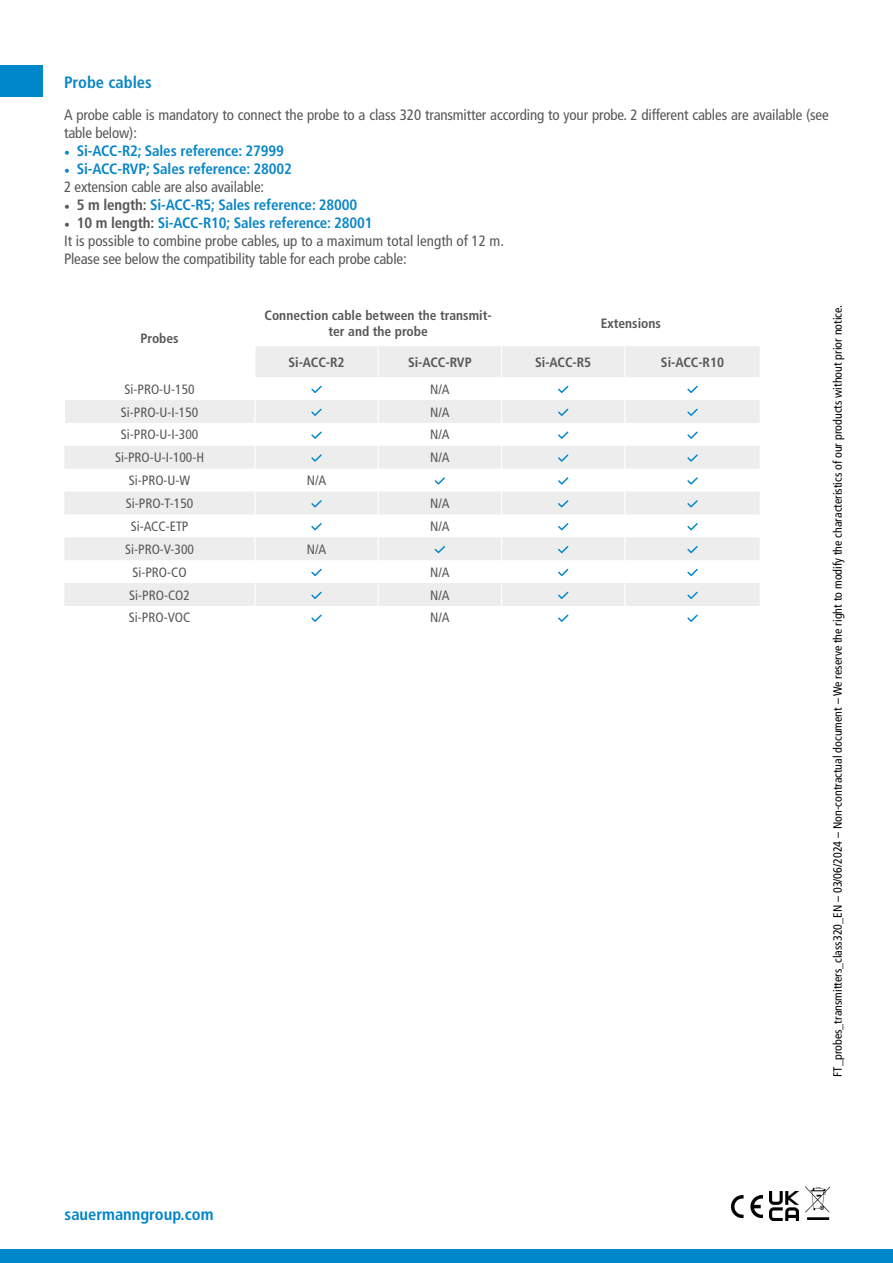
<style>
.page{position:relative;width:893px;height:1263px;background:#fff}
.page>*{position:absolute;margin:0;border:0;box-sizing:border-box;transform-origin:0 0}
.t1{font:700 condensed 16.5px "Frutiger LT Std";color:#0086ca}
.t2{font:700 condensed 16.5px "Frutiger LT Std";color:#0b86c8}
.t3{font:condensed 15px/18px "Frutiger LT Std";letter-spacing:-.01em;color:#575756}
.t4{font:700 condensed 15px "Frutiger LT Std";letter-spacing:-.01em;color:#0b86c8}
.t5{font:condensed 13.5px "Frutiger LT Std";color:#575756}
.t6{font:700 condensed 13.5px/16.2px "Frutiger LT Std";color:#575756;text-align:center}
.t7{font:condensed 12px "Frutiger LT Std";color:#000}
.s1{font-family:"Minion Pro";font-weight:400;font-stretch:normal}
.s2{font-family:"Minion Pro";font-stretch:normal;color:#0b86c8}
.s3{font-weight:700;color:#0b86c8}
.s4{font-family:"Minion Pro";font-weight:400;font-stretch:normal;color:#575756}
.s5{color:#575756}
.s6{font-family:"Minion Pro";font-stretch:normal}
.s7{font-weight:700}
.s8{color:#585856}
</style>
<div class="page">
<div style="left:0;top:1249px;width:893px;height:14px;background:#0086ca"></div>
<img style="left:770px;top:1192px;width:28px;height:28px">
<img style="left:806px;top:1187px;width:24px;height:32px">
<img style="left:731px;top:1195px;width:32px;height:22px">
<div style="left:0;top:65px;width:43px;height:32px;background:#0086ca"></div>
<svg style="left:64px;top:346px;width:696px;height:260px;fill:#ededed"></svg>
<hr style="left:64px;top:346px;width:1px;height:31px;background:#fff">
<svg style="left:64px;top:400px;width:1px;height:46px"></svg>
<hr style="left:254px;top:346px;width:1px;height:31px;background:#fff">
<hr style="left:378px;top:346px;width:1px;height:31px;background:#fff">
<hr style="left:501px;top:346px;width:1px;height:31px;background:#fff">
<hr style="left:624px;top:346px;width:1px;height:31px;background:#fff">
<svg style="left:254px;top:377px;width:1px;height:229px"></svg>
<svg style="left:378px;top:377px;width:1px;height:229px"></svg>
<svg style="left:501px;top:377px;width:1px;height:229px"></svg>
<svg style="left:624px;top:377px;width:1px;height:229px"></svg>
<svg style="left:311px;top:386px;width:11px;height:7px"></svg>
<svg style="left:558px;top:386px;width:10px;height:7px"></svg>
<svg style="left:687px;top:386px;width:11px;height:7px"></svg>
<svg style="left:311px;top:409px;width:11px;height:7px"></svg>
<svg style="left:558px;top:409px;width:10px;height:7px"></svg>
<svg style="left:687px;top:409px;width:11px;height:7px"></svg>
<svg style="left:311px;top:431px;width:11px;height:8px"></svg>
<svg style="left:558px;top:431px;width:10px;height:8px"></svg>
<svg style="left:687px;top:431px;width:11px;height:8px"></svg>
<svg style="left:311px;top:454px;width:11px;height:8px"></svg>
<svg style="left:558px;top:454px;width:10px;height:8px"></svg>
<svg style="left:687px;top:454px;width:11px;height:8px"></svg>
<svg style="left:435px;top:477px;width:10px;height:8px"></svg>
<svg style="left:558px;top:477px;width:10px;height:8px"></svg>
<svg style="left:687px;top:477px;width:11px;height:8px"></svg>
<svg style="left:311px;top:500px;width:11px;height:7px"></svg>
<svg style="left:558px;top:500px;width:10px;height:7px"></svg>
<svg style="left:687px;top:500px;width:11px;height:7px"></svg>
<svg style="left:311px;top:523px;width:11px;height:7px"></svg>
<svg style="left:558px;top:523px;width:10px;height:7px"></svg>
<svg style="left:687px;top:523px;width:11px;height:7px"></svg>
<svg style="left:435px;top:546px;width:10px;height:7px"></svg>
<svg style="left:558px;top:546px;width:10px;height:7px"></svg>
<svg style="left:687px;top:546px;width:11px;height:7px"></svg>
<svg style="left:311px;top:569px;width:11px;height:7px"></svg>
<svg style="left:558px;top:569px;width:10px;height:7px"></svg>
<svg style="left:687px;top:569px;width:11px;height:7px"></svg>
<svg style="left:311px;top:592px;width:11px;height:7px"></svg>
<svg style="left:558px;top:592px;width:10px;height:7px"></svg>
<svg style="left:687px;top:592px;width:11px;height:7px"></svg>
<svg style="left:311px;top:615px;width:11px;height:7px"></svg>
<svg style="left:558px;top:615px;width:10px;height:7px"></svg>
<svg style="left:687px;top:615px;width:11px;height:7px"></svg>
<p class="t2" style="left:64px;top:72px;width:89px">Probe cables</p>
<p class="t3" style="left:64px;top:106px;width:766px">A probe cable is mandatory to connect the probe to a class 320 transmitter according to your probe. 2 different cables are available (see table below):</p>
<p class="t4" style="left:64px;top:142px;width:221px"><span class="s1">•</span> Si-ACC-R2; Sales reference: 27999</p>
<p class="t3" style="left:64px;top:160px;width:229px"><span class="s2">•</span> <span class="s3">Si-ACC-RVP; Sales reference: 28002<br></span>2 extension cable are also available:</p>
<p class="t4" style="left:64px;top:196px;width:295px"><span class="s4">•</span> <span class="s5">5 m length:</span> Si-ACC-R5; Sales reference: 28000</p>
<p class="t3" style="left:64px;top:214px;width:441px"><span class="s6">•</span> <span class="s7">10 m length:</span> <span class="s3">Si-ACC-R10; Sales reference: 28001<br></span>It is possible to combine probe cables, up to a maximum total leng<span class="s8">th of 12 m.<br></span>Please see below the compatibility table for each probe cable:</p>
<p class="t6" style="left:140px;top:331px;width:40px">Probes</p>
<p class="t6" style="left:265px;top:307px;width:229px">Connection cable between the transmit&shy;ter and the probe</p>
<p class="t6" style="left:601px;top:315px;width:62px">Extensions</p>
<p class="t6" style="left:288px;top:354px;width:58px">Si-ACC-R2</p>
<p class="t6" style="left:408px;top:354px;width:65px">Si-ACC-RVP</p>
<p class="t6" style="left:535px;top:354px;width:58px">Si-ACC-R5</p>
<p class="t6" style="left:661px;top:354px;width:65px">Si-ACC-R10</p>
<p class="t5" style="left:125px;top:381px;width:72px">Si-PRO-U-150</p>
<p class="t5" style="left:430px;top:381px;width:21px">N/A</p>
<p class="t5" style="left:121px;top:404px;width:79px">Si-PRO-U-I-150</p>
<p class="t5" style="left:430px;top:404px;width:21px">N/A</p>
<p class="t5" style="left:121px;top:427px;width:79px">Si-PRO-U-I-300</p>
<p class="t5" style="left:430px;top:427px;width:21px">N/A</p>
<p class="t5" style="left:115px;top:450px;width:91px">Si-PRO-U-I-100-H</p>
<p class="t5" style="left:430px;top:450px;width:21px">N/A</p>
<p class="t5" style="left:129px;top:473px;width:63px">Si-PRO-U-W</p>
<p class="t5" style="left:307px;top:473px;width:21px">N/A</p>
<p class="t5" style="left:126px;top:495px;width:69px">Si-PRO-T-150</p>
<p class="t5" style="left:430px;top:495px;width:21px">N/A</p>
<p class="t5" style="left:131px;top:518px;width:59px">Si-ACC-ETP</p>
<p class="t5" style="left:430px;top:518px;width:21px">N/A</p>
<p class="t5" style="left:125px;top:541px;width:70px">Si-PRO-V-300</p>
<p class="t5" style="left:307px;top:541px;width:21px">N/A</p>
<p class="t5" style="left:132px;top:564px;width:56px">Si-PRO-CO</p>
<p class="t5" style="left:430px;top:564px;width:21px">N/A</p>
<p class="t5" style="left:129px;top:587px;width:62px">Si-PRO-CO2</p>
<p class="t5" style="left:430px;top:587px;width:21px">N/A</p>
<p class="t5" style="left:129px;top:610px;width:63px">Si-PRO-VOC</p>
<p class="t5" style="left:430px;top:610px;width:21px">N/A</p>
<p class="t1" style="left:65px;top:1204px;width:150px">sauermanngroup.com</p>
<p class="t7" style="left:831px;top:1076px;width:773px;rotate:-90deg">FT_probes_transmitters_class320_EN – 03/06/2024 – Non-contractual document – We reserve the right to modify the characteristics of our products without prior notice.</p>
</div>
